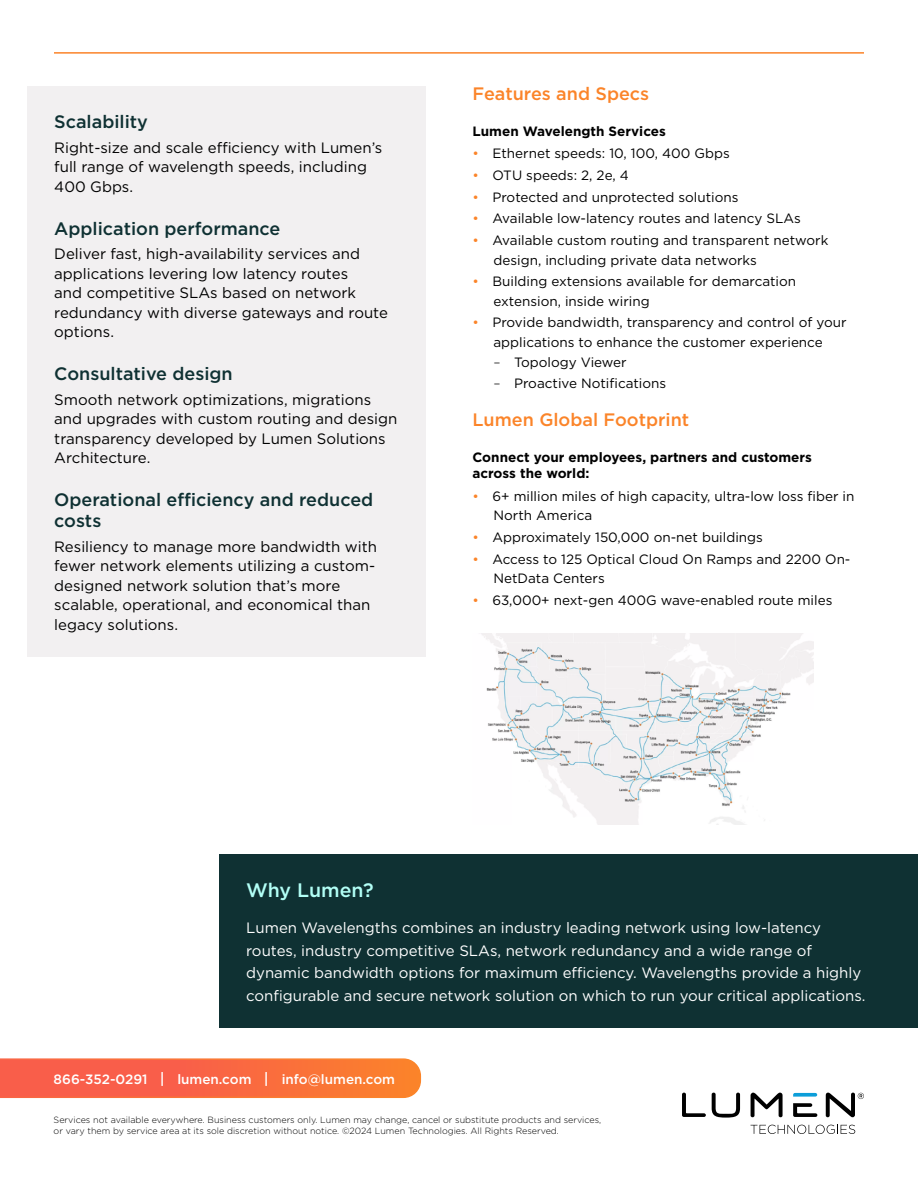
<style>
.page{position:relative;width:918px;height:1188px;background:#fff}
.page>*{position:absolute;margin:0;border:0;box-sizing:border-box;transform-origin:0 0}
.t1{font:500 19.5px "Gotham";color:#b2fff6}
.t2{font:500 18px/21px "Gotham";color:#0f3133}
.t3{font:500 18px "Gotham";color:#fb8429}
.t4{font:15px/19.5px "Gotham";color:#000}
.t5{font:15px/22.5px "Gotham";color:#fff}
.t6{font:13.5px/19.5px "Gotham";color:#000}
.t7{font:700 13.5px/16.5px "Gotham";color:#000}
.t8{font:500 13.5px "Gotham";color:#fff}
.t9{font:300 9px/11.2px "Gotham";color:#000}
.s1{color:#fb8429}
.s2{font-weight:300}
.s3{font-size:15px}
</style>
<div class="page">
<svg style="left:0;top:1058px;width:422px;height:40px;background:#f96c43"></svg>
<svg style="left:682px;top:1093px;width:24px;height:24px"></svg>
<svg style="left:712px;top:1093px;width:28px;height:25px"></svg>
<svg style="left:751px;top:1093px;width:32px;height:24px"></svg>
<svg style="left:793px;top:1093px;width:24px;height:4px"></svg>
<svg style="left:793px;top:1103px;width:24px;height:14px"></svg>
<svg style="left:826px;top:1093px;width:38px;height:24px"></svg>
<svg style="left:751px;top:1125px;width:104px;height:9px"></svg>
<hr style="left:54px;top:52px;width:810px;height:2px;background:#fb8429">
<img style="left:481px;top:633px;width:332px;height:192px">
<div style="left:27px;top:87px;width:399px;height:570px;background:#f2f0f1"></div>
<div style="left:219px;top:855px;width:699px;height:173px;background:#0f3133"></div>
<h2 class="t2" style="left:54px;top:111px;width:95px">Scalability</h2>
<p class="t4" style="left:54px;top:138px;width:330px">Right-size and scale efficiency with Lumen’s full range of wavelength speeds, including<br>400 Gbps.</p>
<h2 class="t2" style="left:54px;top:217px;width:228px">Application performance</h2>
<p class="t4" style="left:54px;top:244px;width:335px">Deliver fast, high-availability services and applications levering low latency routes<br>and competitive SLAs based on network redundancy with diverse gateways and route options.</p>
<h2 class="t2" style="left:54px;top:363px;width:180px">Consultative design</h2>
<p class="t4" style="left:54px;top:390px;width:345px">Smooth network optimizations, migrations and upgrades with custom routing and design transparency developed by Lumen Solutions Architecture.</p>
<h2 class="t2" style="left:54px;top:489px;width:320px">Operational efficiency and reduced costs</h2>
<p class="t4" style="left:54px;top:537px;width:324px">Resiliency to manage more bandwidth with fewer network elements utilizing a custom&shy;designed network solution that’s more scalable, operational, and economical than legacy solutions.</p>
<h2 class="t3" style="left:472px;top:82px;width:178px">Features and Specs</h2>
<p class="t7" style="left:472px;top:123px;width:195px">Lumen Wavelength Services</p>
<p class="t6" style="left:472px;top:144px;width:259px"><span class="s1">•</span> Ethernet speeds: 10, 100, 400 Gbps</p>
<p class="t6" style="left:472px;top:165px;width:158px"><span class="s1">•</span> OTU speeds: 2, 2e, 4</p>
<p class="t6" style="left:472px;top:187px;width:267px"><span class="s1">•</span> Protected and unprotected solutions</p>
<p class="t6" style="left:472px;top:209px;width:330px"><span class="s1">•</span> Available low-latency routes and latency SLAs</p>
<p class="t6" style="left:494px;top:230px;width:336px;text-indent:-21px"><span class="s1">•</span> Available custom routing and transparent network design, including private data networks</p>
<p class="t6" style="left:494px;top:271px;width:304px;text-indent:-21px"><span class="s1">•</span> Building extensions available for demarcation extension, inside wiring</p>
<p class="t6" style="left:472px;top:313px;width:376px;text-align:center"><span class="s1">•</span> Provide bandwidth, transparency and control of your applications to enhance the customer experience</p>
<p class="t6" style="left:494px;top:352px;width:135px"><span class="s2">–</span> Topology Viewer</p>
<p class="t6" style="left:494px;top:373px;width:174px"><span class="s2">–</span> Proactive Notifications</p>
<h2 class="t3" style="left:472px;top:408px;width:218px">Lumen Global Footprint</h2>
<p class="t7" style="left:472px;top:449px;width:341px">Connect your employees, partners and customers across the world:</p>
<p class="t6" style="left:494px;top:486px;width:362px;text-indent:-21px"><span class="s1">•</span> 6+ million miles of high capacity, ultra-low loss fiber in<br>North America</p>
<p class="t6" style="left:472px;top:527px;width:292px"><span class="s1">•</span> Approximately 150,000 on-net buildings</p>
<p class="t6" style="left:494px;top:549px;width:358px;text-indent:-21px"><span class="s1">•</span> Access to 125 Optical Cloud On Ramps and 2200 On-<br>NetData Centers</p>
<p class="t6" style="left:472px;top:590px;width:361px"><span class="s1">•</span> 63,000+ next-gen 400G wave-enabled route miles</p>
<h1 class="t1" style="left:246px;top:877px;width:129px">Why Lumen?</h1>
<p class="t5" style="left:246px;top:916px;width:621px">Lumen Wavelengths combines an industry leading network using low-latency routes, industry competitive SLAs, network redundancy and a wide range of dynamic bandwidth options for maximum efficiency. Wavelengths provide a highly configurable and secure network solution on which to run your critical applications.</p>
<p class="t8" style="left:54px;top:1071px;width:343px">866-352-0291 <span class="s3">|</span> lumen.com <span class="s3">|</span> info@lumen.com</p>
<p class="t9" style="left:54px;top:1114px;width:549px">Services not available everywhere. Business customers only. Lumen may change, cancel or substitute products and services, or vary them by service area at its sole discretion without notice. ©2024 Lumen Technologies. All Rights Reserved.</p>
</div>
